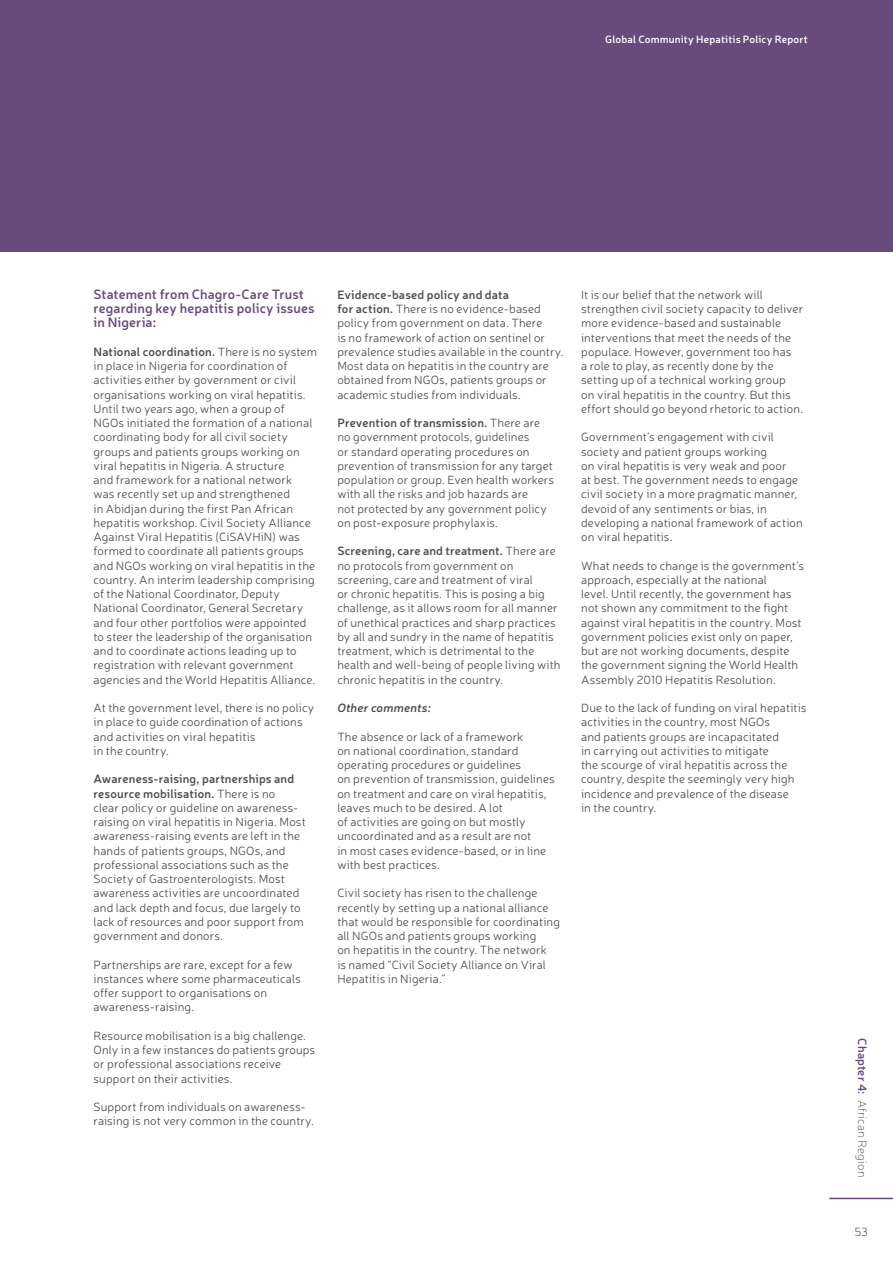
<style>
.page{position:relative;width:893px;height:1263px;background:#fff}
.page>*{position:absolute;margin:0;border:0;box-sizing:border-box;transform-origin:0 0}
.Subheader_-_1st{font:600 13.5px/14.2px "Neris";letter-spacing:.01em;color:#664b7c}
.Body_Copy{font:300 12px/14.2px "Neris";letter-spacing:.01em;color:#4b4c4d}
.t1{font:100 12px "Neris";letter-spacing:.015em;color:#4b4c4d}
.Subhead_-_2nd{font:italic 600 12px "Neris";letter-spacing:.015em;color:#4b4c4d}
.t2{font:100 12px "Neris";color:#231f20}
.t3{font:600 10.5px "Neris";letter-spacing:.02em;color:#fff}
.s1{font-weight:600}
.s2{font-weight:600;color:#664b7c}
</style>
<div class="page">
<div style="left:0;top:0;width:893px;height:252px;background:#664b7c"></div>
<hr style="left:829px;top:1198px;width:64px;height:1px;background:#664b7c">
<p class="t3" style="left:605px;top:32px;width:204px">Global Community Hepatitis Policy Report</p>
<p class="Subheader_-_1st" style="left:94px;top:286px;width:222px">Statement from Chagro-Care Trust regarding key hepatitis policy issues in Nigeria:</p>
<p class="Body_Copy" style="left:94px;top:344px;width:225px"><span class="s1">National coordination.</span> There is no system in place in Nigeria for coordination of activities either by government or civil organisations working on viral hepatitis.<br>Until two years ago, when a group of NGOs initiated the formation of a national coordinating body for all civil society groups and patients groups working on viral hepatitis in Nigeria. A structure<br>and framework for a national network<br>was recently set up and strengthened<br>in Abidjan during the first Pan African hepatitis workshop. Civil Society Alliance Against Viral Hepatitis (CiSAVHiN) was formed to coordinate all patients groups and NGOs working on viral hepatitis in the country. An interim leadership comprising of the National Coordinator, Deputy National Coordinator, General Secretary and four other portfolios were appointed to steer the leadership of the organisation and to coordinate actions leading up to registration with relevant government agencies and the World Hepatitis Alliance.</p>
<p class="Body_Copy" style="left:94px;top:700px;width:222px">At the government level, there is no policy in place to guide coordination of actions and activities on viral hepatitis<br>in the country.</p>
<p class="Body_Copy" style="left:94px;top:772px;width:214px"><span class="s1">Awareness-raising, partnerships and resource mobilisation.</span> There is no<br>clear policy or guideline on awareness&shy;raising on viral hepatitis in Nigeria. Most awareness-raising events are left in the hands of patients groups, NGOs, and professional associations such as the Society of Gastroenterologists. Most awareness activities are uncoordinated and lack depth and focus, due largely to lack of resources and poor support from government and donors.</p>
<p class="Body_Copy" style="left:94px;top:957px;width:209px">Partnerships are rare, except for a few instances where some pharmaceuticals offer support to organisations on awareness-raising.</p>
<p class="Body_Copy" style="left:94px;top:1028px;width:223px">Resource mobilisation is a big challenge.<br>Only in a few instances do patients groups or professional associations receive support on their activities.</p>
<p class="Body_Copy" style="left:94px;top:1099px;width:222px">Support from individuals on awareness&shy;raising is not very common in the country.</p>
<p class="Body_Copy" style="left:337px;top:287px;width:228px"><span class="s1">Evidence-based policy and data<br>for action.</span> There is no evidence-based policy from government on data. There<br>is no framework of action on sentinel or prevalence studies available in the country.<br>Most data on hepatitis in the country are obtained from NGOs, patients groups or academic studies from individuals.</p>
<p class="Body_Copy" style="left:337px;top:415px;width:218px"><span class="s1">Prevention of transmission.</span> There are no government protocols, guidelines<br>or standard operating procedures on prevention of transmission for any target population or group. Even health workers with all the risks and job hazards are<br>not protected by any government policy on post‑exposure prophylaxis.</p>
<p class="Body_Copy" style="left:337px;top:544px;width:225px"><span class="s1">Screening, care and treatment.</span> There are no protocols from government on screening, care and treatment of viral<br>or chronic hepatitis. This is posing a big challenge, as it allows room for all manner of unethical practices and sharp practices by all and sundry in the name of hepatitis treatment, which is detrimental to the health and well-being of people living with chronic hepatitis in the country.</p>
<p class="Subhead_-_2nd" style="left:337px;top:700px;width:95px">Other comments:</p>
<p class="Body_Copy" style="left:337px;top:729px;width:219px">The absence or lack of a framework<br>on national coordination, standard operating procedures or guidelines<br>on prevention of transmission, guidelines on treatment and care on viral hepatitis, leaves much to be desired. A lot<br>of activities are going on but mostly uncoordinated and as a result are not<br>in most cases evidence‑ based, or in line with best practices.</p>
<p class="Body_Copy" style="left:337px;top:886px;width:224px">Civil society has risen to the challenge recently by setting up a national alliance that would be responsible for coordinating all NGOs and patients groups working<br>on hepatitis in the country. The network<br>is named “Civil Society Alliance on Viral Hepatitis in Nigeria.”</p>
<p class="Body_Copy" style="left:581px;top:287px;width:224px">It is our belief that the network will strengthen civil society capacity to deliver more evidence-based and sustainable interventions that meet the needs of the populace. However, government too has<br>a role to play, as recently done by the setting up of a technical working group<br>on viral hepatitis in the country. But this effort should go beyond rhetoric to action.</p>
<p class="Body_Copy" style="left:581px;top:430px;width:223px">Government’s engagement with civil society and patient groups working<br>on viral hepatitis is very weak and poor<br>at best. The government needs to engage civil society in a more pragmatic manner, devoid of any sentiments or bias, in developing a national framework of action on viral hepatitis.</p>
<p class="Body_Copy" style="left:581px;top:558px;width:224px">What needs to change is the government’s approach, especially at the national<br>level. Until recently, the government has not shown any commitment to the fight against viral hepatitis in the country. Most government policies exist only on paper, but are not working documents, despite the government signing the World Health Assembly 2010 Hepatitis Resolution.</p>
<p class="Body_Copy" style="left:581px;top:700px;width:227px">Due to the lack of funding on viral hepatitis activities in the country, most NGOs<br>and patients groups are incapacitated<br>in carrying out activities to mitigate<br>the scourge of viral hepatitis across the country, despite the seemingly very high incidence and prevalence of the disease<br>in the country.</p>
<p class="t1" style="left:869px;top:1038px;width:140px;rotate:90deg"><span class="s2">Chapter 4:</span> African Region</p>
<p class="t2" style="left:854px;top:1224px;width:15px">53</p>
</div>
